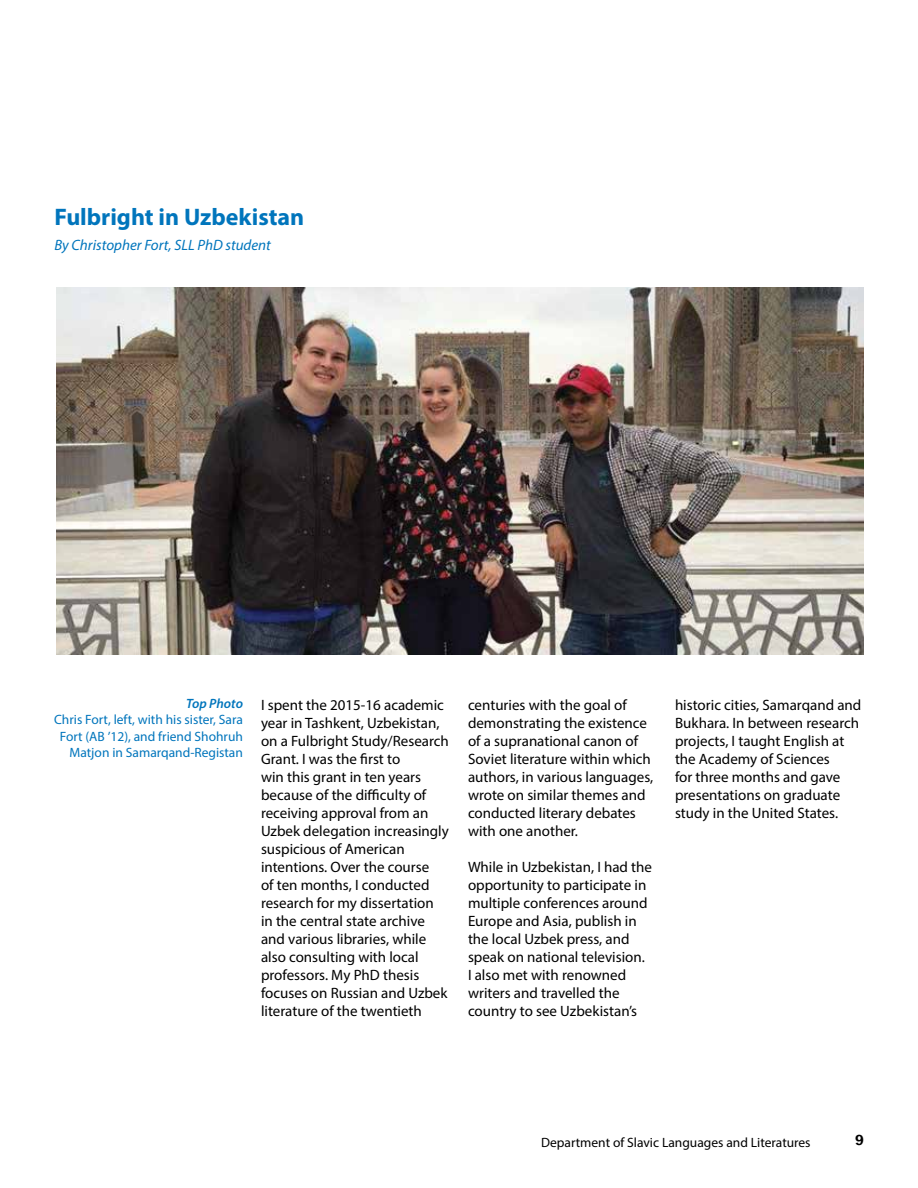
<style>
.page{position:relative;width:918px;height:1188px;background:#fff}
.page>*{position:absolute;margin:0;border:0;box-sizing:border-box;transform-origin:0 0}
.t1{font:700 24px "Myriad Pro";color:#0075bc}
.t2{font:15px/18px "Myriad Pro";color:#000}
.t3{font:italic 15px "Myriad Pro";color:#0075bc}
.t4{font:600 15px "Franklin Gothic";color:#000}
.t5{font:13.5px/16.2px "Myriad Pro";color:#0075bc;text-align:right}
.t6{font:13.5px "Myriad Pro";color:#000}
.t7{font:italic 600 13.5px "Myriad Pro";color:#0075bc}
</style>
<div class="page">
<img style="left:57px;top:288px;width:807px;height:367px">
<h1 class="t1" style="left:54px;top:201px;width:252px">Fulbright in Uzbekistan</h1>
<p class="t3" style="left:54px;top:236px;width:218px">By Christopher Fort, SLL PhD student</p>
<p class="t7" style="left:186px;top:695px;width:58px">Top Photo</p>
<p class="t5" style="left:54px;top:712px;width:190px">Chris Fort, left, with his sister, Sara<br>Fort (AB ’12), and friend Shohruh<br>Matjon in Samarqand-Registan</p>
<p class="t2" style="left:261px;top:695px;width:189px">I spent the 2015-16 academic year in Tashkent, Uzbekistan, on a Fulbright Study/Research<br>Grant. I was the first to<br>win this grant in ten years because of the difficulty of receiving approval from an<br>Uzbek delegation increasingly suspicious of American intentions. Over the course<br>of ten months, I conducted research for my dissertation in the central state archive and various libraries, while also consulting with local professors. My PhD thesis focuses on Russian and Uzbek literature of the twentieth</p>
<p class="t2" style="left:468px;top:695px;width:187px">centuries with the goal of demonstrating the existence of a supranational canon of<br>Soviet literature within which authors, in various languages, wrote on similar themes and conducted literary debates with one another.</p>
<p class="t2" style="left:468px;top:857px;width:186px">While in Uzbekistan, I had the opportunity to participate in multiple conferences around<br>Europe and Asia, publish in the local Uzbek press, and speak on national television.<br>I also met with renowned writers and travelled the country to see Uzbekistan’s</p>
<p class="t2" style="left:675px;top:695px;width:188px">historic cities, Samarqand and<br>Bukhara. In between research projects, I taught English at the Academy of Sciences<br>for three months and gave presentations on graduate study in the United States.</p>
<p class="t6" style="left:541px;top:1134px;width:271px">Department of Slavic Languages and Literatures</p>
<p class="t4" style="left:855px;top:1130px;width:10px">9</p>
</div>
